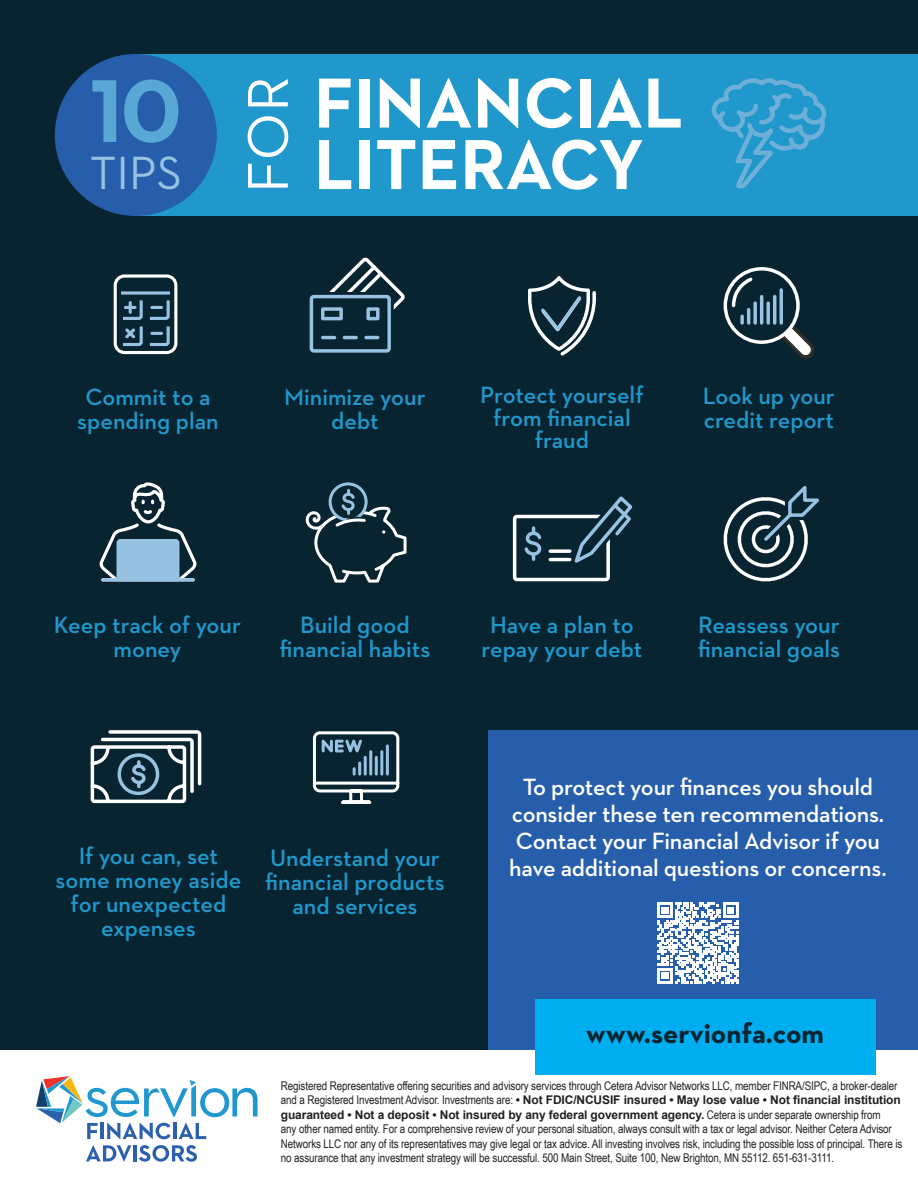
<style>
.page{position:relative;width:918px;height:1188px;background:#fff}
.page>*{position:absolute;margin:0;border:0;box-sizing:border-box;transform-origin:0 0}
.t1{font:700 90.75px "Neutraface 2 Text";color:#59a7d4}
.t2{font:700 72px "Neutraface 2 Text";color:#fff}
.t3{font:58.5px "Neutraface 2 Text";color:#fff}
.t4{font:47.4px "Neutraface 2 Text";color:#98c2e2}
.t5{font:700 28.5px "Neutraface 2 Text";color:#082431}
.t6{font:600 24px/24px "Neutraface 2 Text";color:#2198cc;text-align:center}
.t7{font:600 24px/27px "Neutraface 2 Text";letter-spacing:-.01em;color:#fff;text-align:center}
.t8{font:12px/14.4px "Arial Narrow";letter-spacing:-.01em;color:#231f20}
.s1{font-family:"Arial";font-weight:700}
</style>
<div class="page">
<div style="left:0;top:0;width:918px;height:1050px;background:#082431"></div>
<div style="left:136px;top:54px;width:782px;height:162px;background:#2198cc"></div>
<div style="left:488px;top:730px;width:430px;height:320px;background:#275eac"></div>
<div style="left:114px;top:274px;width:63px;height:80px;border:3px solid #fff;border-radius:9px"></div>
<svg style="left:118px;top:291px;width:55px;height:57px"></svg>
<svg style="left:86px;top:1145px;width:45px;height:17px"></svg>
<hr style="left:134px;top:1145px;width:3px;height:16px;background:#2b60ad">
<svg style="left:139px;top:1145px;width:58px;height:17px"></svg>
<svg style="left:36px;top:1076px;width:222px;height:63px"></svg>
<div style="left:55px;top:54px;width:162px;height:162px;background:#275eac;border-radius:50%"></div>
<svg style="left:309px;top:257px;width:96px;height:96px"></svg>
<svg style="left:723px;top:486px;width:96px;height:96px"></svg>
<svg style="left:312px;top:731px;width:88px;height:73px"></svg>
<hr style="left:364px;top:757px;width:3px;height:17px;background:#98c2e2">
<hr style="left:369px;top:752px;width:3px;height:22px;background:#98c2e2">
<hr style="left:375px;top:757px;width:3px;height:17px;background:#98c2e2">
<hr style="left:380px;top:752px;width:3px;height:22px;background:#98c2e2">
<hr style="left:386px;top:746px;width:3px;height:28px;background:#98c2e2">
<svg style="left:330px;top:484px;width:36px;height:36px"></svg>
<div style="left:329px;top:482px;width:39px;height:39px;border:3px solid #98c2e2;border-radius:50%"></div>
<svg style="left:305px;top:490px;width:102px;height:93px"></svg>
<div style="left:510px;top:512px;width:103px;height:72px;border:10px solid #082431;border-radius:2px"></div>
<div style="left:513px;top:515px;width:97px;height:66px;border:3px solid #fff;border-radius:2px"></div>
<svg style="left:570px;top:496px;width:63px;height:72px"></svg>
<svg style="left:524px;top:528px;width:18px;height:31px"></svg>
<hr style="left:550px;top:558px;width:20px;height:3px;background:#fff">
<svg style="left:550px;top:549px;width:20px;height:4px"></svg>
<svg style="left:723px;top:267px;width:91px;height:92px"></svg>
<svg style="left:753px;top:303px;width:4px;height:20px"></svg>
<hr style="left:760px;top:297px;width:3px;height:26px;background:#98c2e2">
<svg style="left:766px;top:303px;width:4px;height:20px"></svg>
<hr style="left:773px;top:297px;width:3px;height:26px;background:#98c2e2">
<hr style="left:780px;top:290px;width:3px;height:33px;background:#98c2e2">
<svg style="left:90px;top:730px;width:112px;height:74px"></svg>
<svg style="left:528px;top:276px;width:68px;height:80px"></svg>
<svg style="left:99px;top:482px;width:98px;height:100px"></svg>
<hr style="left:103px;top:578px;width:90px;height:3px;background:#98c2e2">
<div style="left:118px;top:541px;width:60px;height:39px;background:#98c2e2;border-radius:2px"></div>
<div style="left:117px;top:539px;width:62px;height:42px;border:3px solid #98c2e2;border-radius:2px"></div>
<div style="left:535px;top:999px;width:340px;height:75px;background:#00aeef"></div>
<svg style="left:711px;top:78px;width:116px;height:111px"></svg>
<svg style="left:658px;top:903px;width:80px;height:80px"></svg>
<p class="t1" style="left:90px;top:53px;width:94px">10</p>
<p class="t2" style="left:314px;top:57px;width:371px">FINANCIAL</p>
<p class="t4" style="left:90px;top:143px;width:93px">TIPS</p>
<p class="t3" style="left:231px;top:193px;width:118px;rotate:-90deg">FOR</p>
<p class="t2" style="left:314px;top:118px;width:332px">LITERACY</p>
<p class="t6" style="left:77px;top:384px;width:143px">Commit to a spending plan</p>
<p class="t6" style="left:284px;top:384px;width:143px">Minimize your debt</p>
<p class="t6" style="left:480px;top:384px;width:165px;line-height:22.5px">Protect yourself from financial fraud</p>
<p class="t6" style="left:703px;top:383px;width:133px;text-align:left">Look up your credit report</p>
<p class="t6" style="left:54px;top:613px;width:189px">Keep track of your money</p>
<p class="t6" style="left:280px;top:613px;width:152px">Build good financial habits</p>
<p class="t6" style="left:482px;top:613px;width:162px">Have a plan to repay your debt</p>
<p class="t6" style="left:698px;top:613px;width:144px;text-align:left">Reassess your financial goals</p>
<p class="t6" style="left:56px;top:843px;width:187px">If you can, set some money aside for unexpected expenses</p>
<p class="t6" style="left:265px;top:846px;width:181px">Understand your financial products and services</p>
<p class="t7" style="left:509px;top:773px;width:379px">To protect your finances you should consider these ten recommendations.<br>Contact your Financial Advisor if you have additional questions or concerns.</p>
<p class="t5" style="left:586px;top:1015px;width:239px">www.servionfa.com</p>
<p class="t8" style="left:281px;top:1078px;width:623px">Registered Representative offering securities and advisory services through Cetera Advisor Networks LLC, member FINRA/SIPC, a broker-dealer and a Registered Investment Advisor. Investments are: <span class="s1">• Not FDIC/NCUSIF insured • May lose value • Not financial institution guaranteed • Not a deposit • Not insured by any federal government agency.</span> Cetera is under separate ownership from<br>any other named entity. For a comprehensive review of your personal situation, always consult with a tax or legal advisor. Neither Cetera Advisor Networks LLC nor any of its representatives may give legal or tax advice. All investing involves risk, including the possible loss of principal. There is no assurance that any investment strategy will be successful. 500 Main Street, Suite 100, New Brighton, MN 55112. 651-631-3111.</p>
</div>
